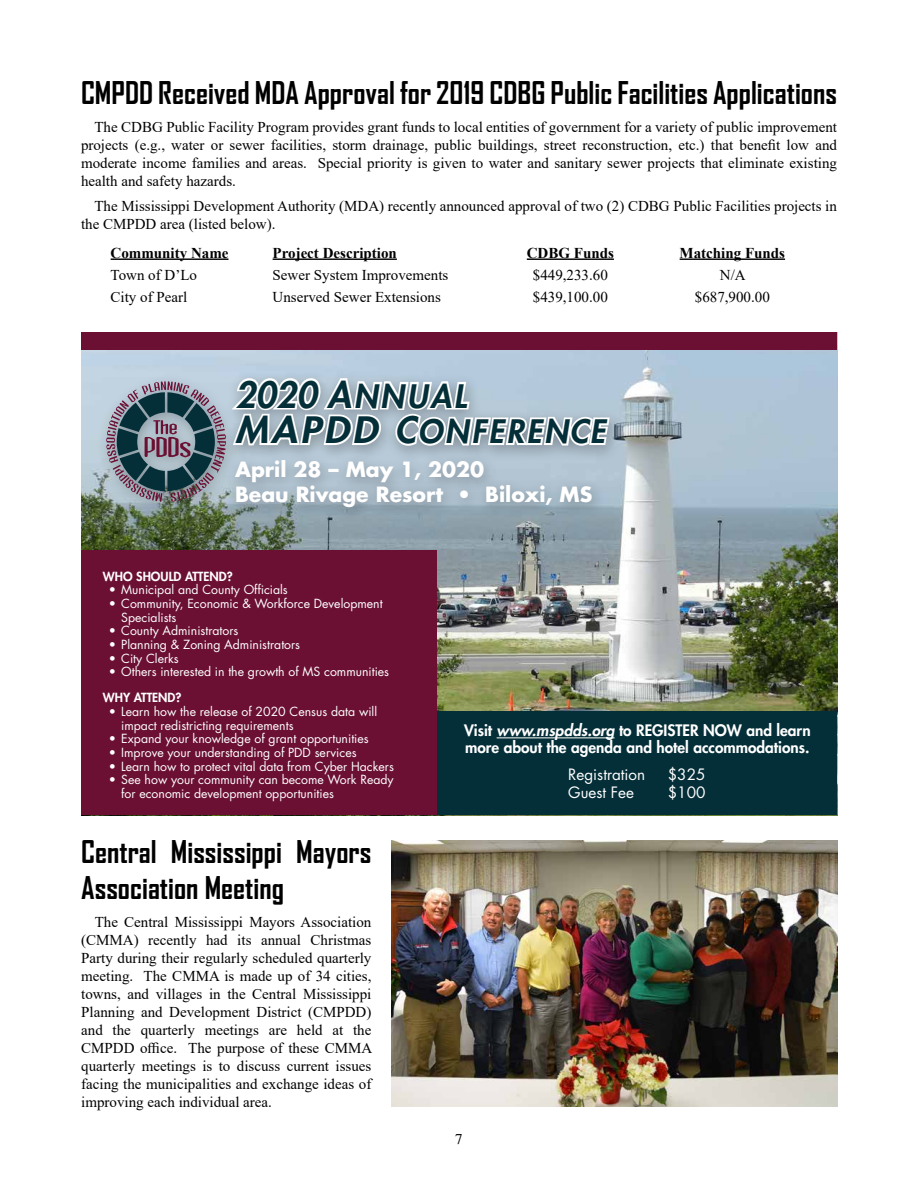
<style>
.page{position:relative;width:918px;height:1188px;background:#fff}
.page>*{position:absolute;margin:0;border:0;box-sizing:border-box;transform-origin:0 0}
.t1{font:italic 800 35.4px "Futura Std";color:#042e38}
.t2{font:italic 800 31.5px "Futura Std";letter-spacing:.08em;color:#042e38}
.t3{font:700 30px/36px "Agency FB";color:#000}
.t4{font:700 20.4px/24.5px "Futura Std";color:#fff}
.t5{font:800 15.45px/17px "Futura Std";color:#fff}
.t6{font:15.3px "Futura Std";color:#fff}
.t7{font:15px/18px "Times New Roman";color:#000;text-align:justify}
.t8{font:700 15px "Times New Roman";color:#000}
.t9{font:15px "Times LT Std";color:#000}
.t10{font:12.3px/13.6px "Futura Std";color:#fff}
.t11{font:800 12.3px "Futura Std";color:#fff}
.s1{font-size:31.5px}
.s2{font-size:35.4px}
.s3{font-style:italic}
</style>
<div class="page">
<hr style="left:111px;top:258px;width:118px;height:2px;background:#000">
<hr style="left:273px;top:258px;width:124px;height:2px;background:#000">
<hr style="left:527px;top:258px;width:87px;height:2px;background:#000">
<hr style="left:680px;top:258px;width:105px;height:2px;background:#000">
<img style="left:81px;top:350px;width:756px;height:362px">
<div style="left:81px;top:712px;width:756px;height:103px;background:#042e38"></div>
<div style="left:81px;top:551px;width:355px;height:264px;background:#6b1033"></div>
<div style="left:81px;top:332px;width:756px;height:18px;background:#6b1033"></div>
<div style="left:222px;top:370px;width:402px;height:92px;background:#000;opacity:.3"></div>
<div style="left:225px;top:452px;width:381px;height:72px;background:#000;opacity:.3"></div>
<hr style="left:497px;top:737px;width:118px;height:1px;background:#fff">
<div style="left:96px;top:373px;width:144px;height:145px;background:#000;opacity:.3"></div>
<svg style="left:106px;top:350px;width:506px;height:152px;background:#adbbc7"></svg>
<img style="left:392px;top:840px;width:445px;height:267px">
<h3 class="t3" style="left:81px;top:74px;width:757px">CMPDD Received MDA Approval for 2019 CDBG Public Facilities Applications</h3>
<p class="t7" style="left:81px;top:117px;width:758px;text-indent:14px">The CDBG Public Facility Program provides grant funds to local entities of government for a variety of public improvement projects (e.g., water or sewer facilities, storm drainage, public buildings, street reconstruction, etc.) that benefit low and moderate income families and areas. Special priority is given to water and sanitary sewer projects that eliminate existing health and safety hazards.</p>
<p class="t7" style="left:81px;top:196px;width:758px;text-indent:14px">The Mississippi Development Authority (MDA) recently announced approval of two (2) CDBG Public Facilities projects in the CMPDD area (listed below).</p>
<p class="t8" style="left:111px;top:242px;width:119px">Community Name</p>
<p class="t8" style="left:273px;top:242px;width:126px">Project Description</p>
<p class="t8" style="left:527px;top:242px;width:89px">CDBG Funds</p>
<p class="t8" style="left:680px;top:242px;width:107px">Matching Funds</p>
<p class="t7" style="left:111px;top:265px;width:88px">Town of D’Lo</p>
<p class="t7" style="left:273px;top:265px;width:177px">Sewer System Improvements</p>
<p class="t7" style="left:533px;top:265px;width:76px">$449,233.60</p>
<p class="t7" style="left:720px;top:265px;width:27px">N/A</p>
<p class="t7" style="left:111px;top:288px;width:78px">City of Pearl</p>
<p class="t7" style="left:273px;top:288px;width:170px">Unserved Sewer Extensions</p>
<p class="t7" style="left:533px;top:288px;width:76px">$439,100.00</p>
<p class="t7" style="left:695px;top:288px;width:76px">$687,900.00</p>
<h1 class="t1" style="left:235px;top:372px;width:233px">2020 A<span class="s1">NNUAL</span></h1>
<h2 class="t2" style="left:235px;top:412px;width:371px"><span class="s2">MAPDD C</span>ONFERENCE</h2>
<h3 class="t4" style="left:235px;top:457px;width:359px">April 28 – May 1, 2020<br>Beau Rivage Resort • Biloxi, MS</h3>
<p class="t11" style="left:103px;top:568px;width:131px">WHO SHOULD ATTEND?</p>
<p class="t10" style="left:109px;top:583px;width:180px">• Municipal and County Officials</p>
<p class="t10" style="left:121px;top:597px;width:263px;text-indent:-12px">• Community, Economic &amp; Workforce Development<br>Specialists</p>
<p class="t10" style="left:109px;top:624px;width:131px">• County Administrators</p>
<p class="t10" style="left:109px;top:638px;width:193px">• Planning &amp; Zoning Administrators</p>
<p class="t10" style="left:109px;top:651px;width:71px">• City Clerks</p>
<p class="t10" style="left:109px;top:665px;width:282px">• Others interested in the growth of MS communities</p>
<p class="t11" style="left:103px;top:690px;width:80px">WHY ATTEND?</p>
<p class="t10" style="left:121px;top:705px;width:257px;text-indent:-12px">• Learn how the release of 2020 Census data will impact redistricting requirements</p>
<p class="t10" style="left:109px;top:732px;width:261px">• Expand your knowledge of grant opportunities</p>
<p class="t10" style="left:109px;top:746px;width:249px">• Improve your understanding of PDD services</p>
<p class="t10" style="left:109px;top:759px;width:286px">• Learn how to protect vital data from Cyber Hackers</p>
<p class="t10" style="left:121px;top:773px;width:274px;text-indent:-12px">• See how your community can become Work Ready for economic development opportunities</p>
<h3 class="t3" style="left:81px;top:833px;width:292px">Central Mississippi Mayors<br>Association Meeting</h3>
<p class="t7" style="left:81px;top:913px;width:293px;text-indent:14px">The Central Mississippi Mayors Association (CMMA) recently had its annual Christmas Party during their regularly scheduled quarterly meeting. The CMMA is made up of 34 cities, towns, and villages in the Central Mississippi Planning and Development District (CMPDD) and the quarterly meetings are held at the CMPDD office. The purpose of these CMMA quarterly meetings is to discuss current issues facing the municipalities and exchange ideas of improving each individual area.</p>
<p class="t5" style="left:464px;top:722px;width:348px">Visit <span class="s3">www.mspdds.org</span> to REGISTER NOW and learn more about the agenda and hotel accommodations.</p>
<p class="t6" style="left:568px;top:764px;width:78px">Registration</p>
<p class="t6" style="left:668px;top:764px;width:39px">$325</p>
<p class="t6" style="left:568px;top:782px;width:67px">Guest Fee</p>
<p class="t6" style="left:668px;top:782px;width:39px">$100</p>
<p class="t9" style="left:455px;top:1131px;width:9px">7</p>
</div>
